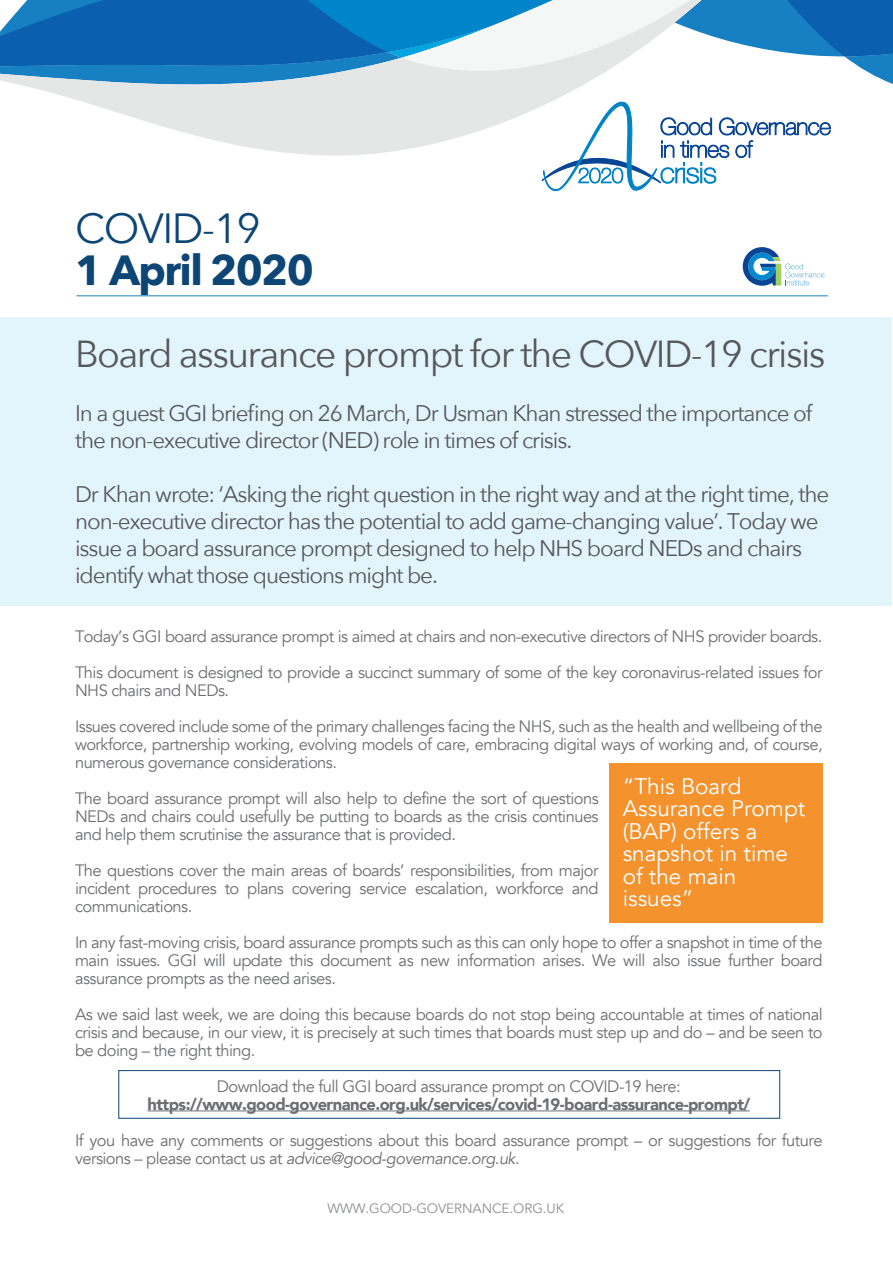
<style>
.page{position:relative;width:893px;height:1263px;background:#fff}
.page>*{position:absolute;margin:0;border:0;box-sizing:border-box;transform-origin:0 0}
.t1{font:700 42px "Avenir Next";letter-spacing:-.04em;color:#0d4575}
.t2{font:42px "Avenir Next";letter-spacing:-.04em;color:#0d4575}
.t3{font:37.5px "Avenir Next";letter-spacing:-.045em;color:#57585a}
.t4{font:22.5px/27px "Avenir Next";letter-spacing:-.045em;color:#57585a}
.t5{font:22.5px/22.5px "Avenir";color:#fff}
.t6{font:16.5px/18px "Avenir";letter-spacing:-.03em;color:#6d6e70}
.t7{font:900 16.5px "Avenir";letter-spacing:-.03em;color:#6d6e70}
.t8{font:13.5px "Avenir";letter-spacing:-.005em;color:#8c8e90}
.s1{font-style:italic}
</style>
<div class="page">
<div style="left:0;top:317px;width:892px;height:289px;background:#e2f4fc"></div>
<svg style="left:541px;top:158px;width:176px;height:33px"></svg>
<div style="left:610px;top:763px;width:213px;height:160px;background:#f4922e"></div>
<hr style="left:76px;top:295px;width:752px;height:1px;background:#1780c3">
<svg style="left:743px;top:247px;width:81px;height:39px"></svg>
<hr style="left:147px;top:1110px;width:603px;height:1px;background:#6d6e70">
<svg style="left:18px;top:84px;width:813px;height:74px"></svg>
<svg style="left:0;top:0;width:893px;height:84px"></svg>
<div style="left:119px;top:1070px;width:661px;height:48px;border:1px solid #0d4575"></div>
<h1 class="t2" style="left:75px;top:193px;width:187px">COVID-19</h1>
<h1 class="t1" style="left:75px;top:234px;width:240px">1 April 2020</h1>
<h2 class="t3" style="left:75px;top:323px;width:752px">Board assurance prompt for the COVID-19 crisis</h2>
<h3 class="t4" style="left:75px;top:399px;width:739px">In a guest GGI briefing on 26 March, Dr Usman Khan stressed the importance of the non-executive director (NED) role in times of crisis.</h3>
<p class="t4" style="left:75px;top:480px;width:756px">Dr Khan wrote: ‘Asking the right question in the right way and at the right time, the non-executive director has the potential to add game-changing value’. Today we issue a board assurance prompt designed to help NHS board NEDs and chairs identify what those questions might be.</p>
<p class="t6" style="left:75px;top:618px;width:749px;line-height:36px">Today’s GGI board assurance prompt is aimed at chairs and non-executive directors of NHS provider boards.<br>This document is designed to provide a succinct summary of some of the key coronavirus-related issues for</p>
<p class="t6" style="left:75px;top:672px;width:749px;line-height:36px">NHS chairs and NEDs.<br>Issues covered include some of the primary challenges facing the NHS, such as the health and wellbeing of the</p>
<p class="t6" style="left:75px;top:735px;width:749px">workforce, partnership working, evolving models of care, embracing digital ways of working and, of course, numerous governance considerations.</p>
<p class="t6" style="left:75px;top:789px;width:525px;text-align:justify">The board assurance prompt will also help to define the sort of questions NEDs and chairs could usefully be putting to boards as the crisis continues and help them scrutinise the assurance that is provided.</p>
<p class="t6" style="left:75px;top:861px;width:525px;text-align:justify">The questions cover the main areas of boards’ responsibilities, from major incident procedures to plans covering service escalation, workforce and communications.</p>
<p class="t6" style="left:75px;top:933px;width:749px;text-align:justify">In any fast-moving crisis, board assurance prompts such as this can only hope to offer a snapshot in time of the main issues. GGI will update this document as new information arises. We will also issue further board assurance prompts as the need arises.</p>
<p class="t6" style="left:75px;top:1005px;width:749px;text-align:justify">As we said last week, we are doing this because boards do not stop being accountable at times of national crisis and because, in our view, it is precisely at such times that boards must step up and do – and be seen to be doing – the right thing.</p>
<p class="t6" style="left:217px;top:1077px;width:465px">Download the full GGI board assurance prompt on COVID-19 here:</p>
<p class="t7" style="left:147px;top:1090px;width:604px">https://www.good-governance.org.uk/services/covid-19-board-assurance-prompt/</p>
<p class="t6" style="left:75px;top:1131px;width:749px">If you have any comments or suggestions about this board assurance prompt – or suggestions for future versions – please contact us at <span class="s1">advice@good-governance.org.uk</span>.</p>
<h3 class="t5" style="left:623px;top:775px;width:184px">“This Board<br>Assurance Prompt (BAP) offers a snapshot in time of the main issues”</h3>
<p class="t8" style="left:328px;top:1200px;width:238px">WWW.GOOD-GOVERNANCE.ORG.UK</p>
</div>
